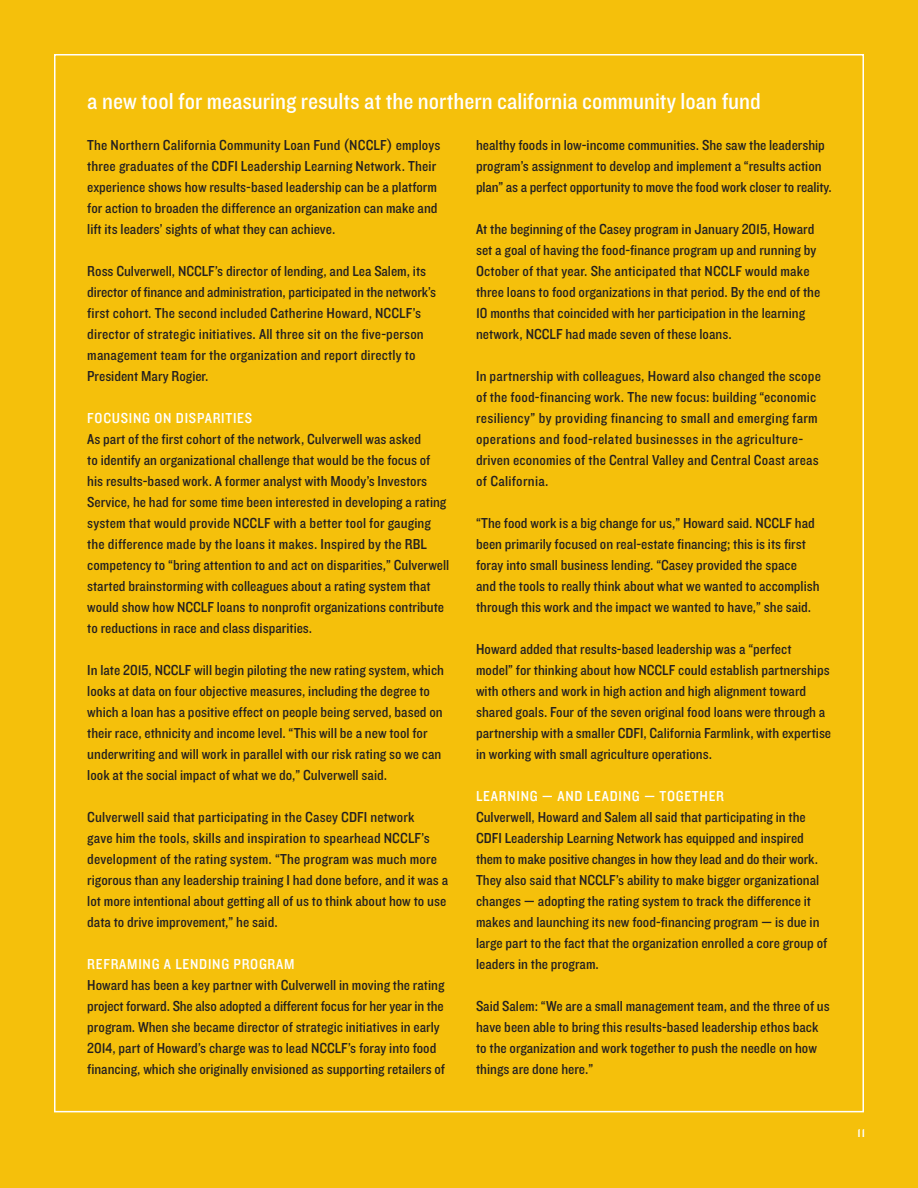
<style>
.page{position:relative;width:918px;height:1188px;background:#fff}
.page>*{position:absolute;margin:0;border:0;box-sizing:border-box;transform-origin:0 0}
.t1{font:24px "Knockout 30 Junior Welterwt";color:#fff}
.t2{font:15px/21px "Knockout 30 Junior Welterwt";color:#231f20}
.t3{font:15px "Knockout 30 Junior Welterwt";letter-spacing:.05em;color:#fff}
.folio_right_pg{font:12px "Knockout 33 Junior Heviwt";color:#fff}
</style>
<div class="page">
<div style="left:1px;top:0;width:917px;height:1188px;background:#f5c00b"></div>
<p class="t1" style="left:87px;top:85px;width:675px">a new tool for measuring results at the northern california community loan fund</p>
<p class="t2" style="left:87px;top:134px;width:355px">The Northern California Community Loan Fund (NCCLF) employs three graduates of the CDFI Leadership Learning Network. Their experience shows how results-based leadership can be a platform for action to broaden the difference an organization can make and lift its leaders’ sights of what they can achieve.</p>
<p class="t2" style="left:87px;top:260px;width:350px">Ross Culverwell, NCCLF’s director of lending, and Lea Salem, its director of finance and administration, participated in the network’s first cohort. The second included Catherine Howard, NCCLF’s director of strategic initiatives. All three sit on the five-person management team for the organization and report directly to President Mary Rogier.</p>
<p class="t3" style="left:87px;top:408px;width:166px">FOCUSING ON DISPARITIES</p>
<p class="t2" style="left:87px;top:428px;width:364px">As part of the first cohort of the network, Culverwell was asked<br>to identify an organizational challenge that would be the focus of his results-based work. A former analyst with Moody’s Investors Service, he had for some time been interested in developing a rating system that would provide NCCLF with a better tool for gauging the difference made by the loans it makes. Inspired by the RBL competency to “bring attention to and act on disparities,” Culverwell started brainstorming with colleagues about a rating system that would show how NCCLF loans to nonprofit organizations contribute to reductions in race and class disparities.</p>
<p class="t2" style="left:87px;top:659px;width:358px">In late 2015, NCCLF will begin piloting the new rating system, which looks at data on four objective measures, including the degree to which a loan has a positive effect on people being served, based on their race, ethnicity and income level. “This will be a new tool for underwriting and will work in parallel with our risk rating so we can look at the social impact of what we do,” Culverwell said.</p>
<p class="t2" style="left:87px;top:806px;width:362px">Culverwell said that participating in the Casey CDFI network<br>gave him the tools, skills and inspiration to spearhead NCCLF’s development of the rating system. “The program was much more rigorous than any leadership training I had done before, and it was a lot more intentional about getting all of us to think about how to use data to drive improvement,” he said.</p>
<p class="t3" style="left:87px;top:954px;width:209px">REFRAMING A LENDING PROGRAM</p>
<p class="t2" style="left:87px;top:974px;width:359px">Howard has been a key partner with Culverwell in moving the rating project forward. She also adopted a different focus for her year in the program. When she became director of strategic initiatives in early 2014, part of Howard’s charge was to lead NCCLF’s foray into food financing, which she originally envisioned as supporting retailers of</p>
<p class="t2" style="left:476px;top:134px;width:357px">healthy foods in low-income communities. She saw the leadership program’s assignment to develop and implement a “results action plan” as a perfect opportunity to move the food work closer to reality.</p>
<p class="t2" style="left:476px;top:218px;width:346px">At the beginning of the Casey program in January 2015, Howard set a goal of having the food-finance program up and running by October of that year. She anticipated that NCCLF would make three loans to food organizations in that period. By the end of the 10 months that coincided with her participation in the learning network, NCCLF had made seven of these loans.</p>
<p class="t2" style="left:476px;top:365px;width:346px">In partnership with colleagues, Howard also changed the scope of the food-financing work. The new focus: building “economic resiliency” by providing financing to small and emerging farm operations and food-related businesses in the agriculture&shy;driven economies of the Central Valley and Central Coast areas of California.</p>
<p class="t2" style="left:476px;top:512px;width:345px">“The food work is a big change for us,” Howard said. NCCLF had been primarily focused on real-estate financing; this is its first foray into small business lending. “Casey provided the space and the tools to really think about what we wanted to accomplish through this work and the impact we wanted to have,” she said.</p>
<p class="t2" style="left:476px;top:638px;width:357px">Howard added that results-based leadership was a “perfect model” for thinking about how NCCLF could establish partnerships with others and work in high action and high alignment toward shared goals. Four of the seven original food loans were through a partnership with a smaller CDFI, California Farmlink, with expertise in working with small agriculture operations.</p>
<p class="t3" style="left:476px;top:786px;width:250px">LEARNING — AND LEADING — TOGETHER</p>
<p class="t2" style="left:476px;top:806px;width:353px">Culverwell, Howard and Salem all said that participating in the CDFI Leadership Learning Network has equipped and inspired them to make positive changes in how they lead and do their work.<br>They also said that NCCLF’s ability to make bigger organizational changes — adopting the rating system to track the difference it makes and launching its new food-financing program — is due in large part to the fact that the organization enrolled a core group of leaders in the program.</p>
<p class="t2" style="left:476px;top:995px;width:355px">Said Salem: “We are a small management team, and the three of us have been able to bring this results-based leadership ethos back to the organization and work together to push the needle on how things are done here.”</p>
<p class="folio_right_pg" style="left:857px;top:1125px;width:10px">11</p>
</div>
